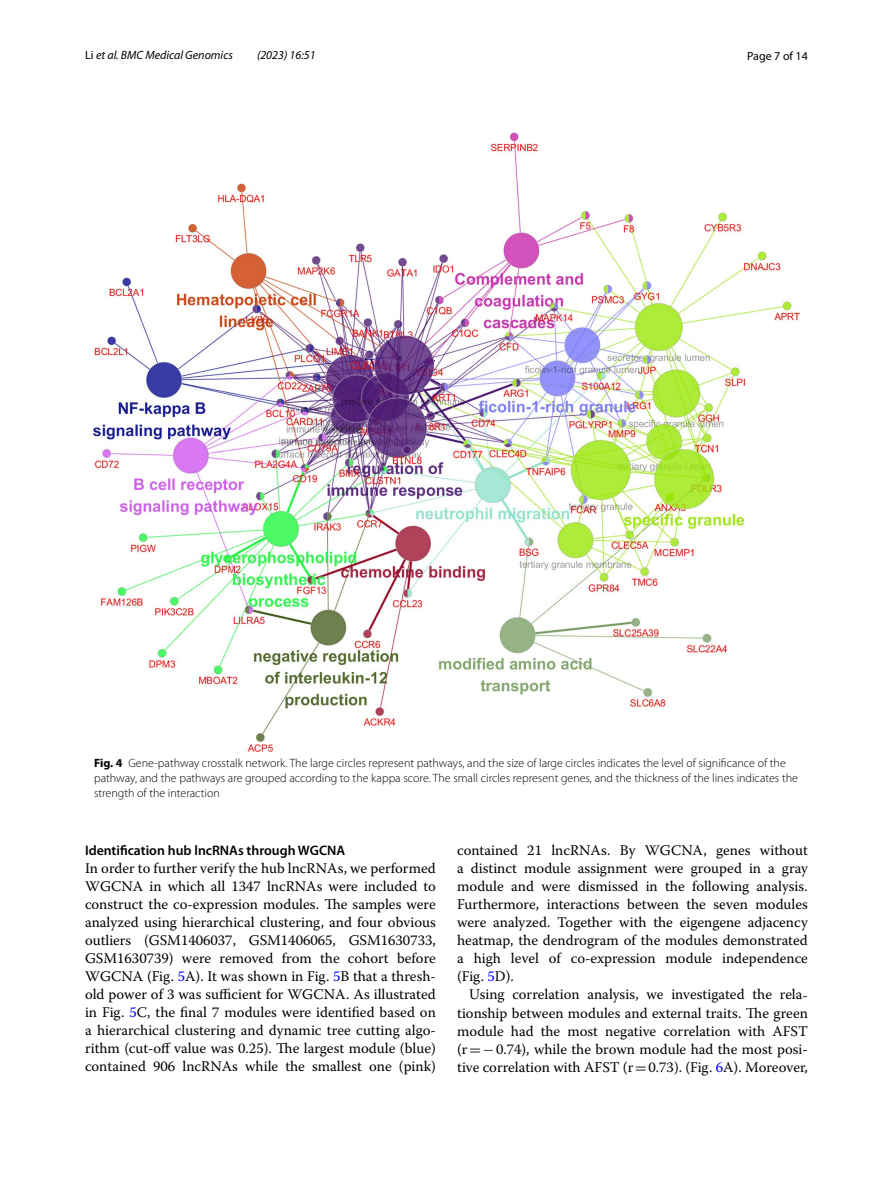
<style>
.page{position:relative;width:893px;height:1187px;background:#fff}
.page>*{position:absolute;margin:0;border:0;box-sizing:border-box;transform-origin:0 0}
.t1{font:14.7px/18px "Warnock Pro";color:#000;text-align:justify}
.t2{font:600 13.8px "Myriad Pro";color:#000}
.t3{font:300 12px/15px "Myriad Pro";color:#000}
.t4{font:italic 12px "Myriad Pro";color:#000}
.t5{font:12px "Myriad Pro";color:#000}
.s1{font-style:normal}
.s2{font-weight:700}
.s3{color:#00f}
.s4{font-family:"MTSY"}
</style>
<div class="page">
<img style="left:94px;top:133px;width:705px;height:618px">
<p class="t4" style="left:85px;top:48px;width:149px"><span class="s1">Li</span> et al. BMC Medical Genomics</p>
<p class="t4" style="left:257px;top:48px;width:60px">(2023) 16:51</p>
<p class="t5" style="left:747px;top:48px;width:62px">Page 7 of 14</p>
<p class="t3" style="left:94px;top:755px;width:705px"><span class="s2">Fig. 4</span> Gene-pathway crosstalk network. The large circles represent pathways, and the size of large circles indicates the level of significance of the pathway, and the pathways are grouped according to the kappa score. The small circles represent genes, and the thickness of the lines indicates the strength of the interaction</p>
<p class="t2" style="left:85px;top:841px;width:262px">Identification hub lncRNAs through WGCNA</p>
<p class="t1" style="left:85px;top:858px;width:352px">In order to further verify the hub lncRNAs, we performed WGCNA in which all 1347 lncRNAs were included to construct the co-expression modules. The samples were analyzed using hierarchical clustering, and four obvious outliers (GSM1406037, GSM1406065, GSM1630733, GSM1630739) were removed from the cohort before WGCNA (Fig. <span class="s3">5</span>A). It was shown in Fig. <span class="s3">5</span>B that a thresh&shy;old power of 3 was sufficient for WGCNA. As illustrated in Fig. <span class="s3">5</span>C, the final 7 modules were identified based on a hierarchical clustering and dynamic tree cutting algo&shy;rithm (cut-off value was 0.25). The largest module (blue) contained 906 lncRNAs while the smallest one (pink)</p>
<p class="t1" style="left:457px;top:841px;width:352px">contained 21 lncRNAs. By WGCNA, genes without a distinct module assignment were grouped in a gray module and were dismissed in the following analysis.<br>Furthermore, interactions between the seven modules were analyzed. Together with the eigengene adjacency heatmap, the dendrogram of the modules demonstrated a high level of co-expression module independence (Fig. <span class="s3">5</span>D).</p>
<p class="t1" style="left:457px;top:985px;width:352px;text-indent:12px">Using correlation analysis, we investigated the rela&shy;tionship between modules and external traits. The green module had the most negative correlation with AFST (r<span class="s4">=−</span>0.74), while the brown module had the most posi&shy;tive correlation with AFST (r<span class="s4">=</span>0.73). (Fig. <span class="s3">6</span>A). Moreover,</p>
</div>
